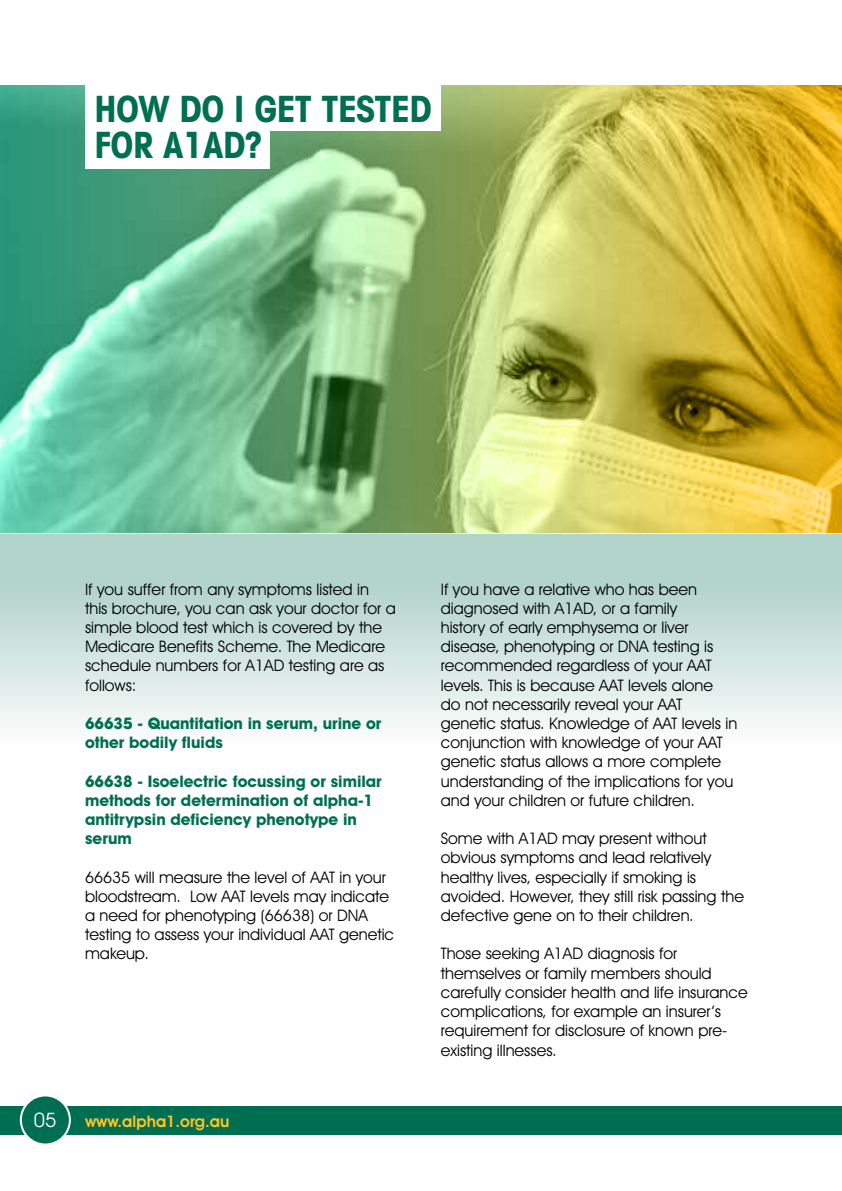
<style>
.page{position:relative;width:842px;height:1191px;background:#fff}
.page>*{position:absolute;margin:0;border:0;box-sizing:border-box;transform-origin:0 0}
.t1{font:700 condensed 36px/36px "Avant Garde IT Cby BT";color:#006f51}
.t2{font:20px "Avant Garde IT Cby BT";color:#fff}
.t3{font:16px/19.2px "Avant Garde IT Cby BT";color:#000}
.t4{font:700 16px/19.2px "Avant Garde IT Cby BT";color:#006f51}
.t5{font:600 16px "Avant Garde IT Cby BT";color:#ffc425}
</style>
<div class="page">
<div style="left:0;top:533px;width:842px;height:214px;background:linear-gradient(to bottom,#a5ccc1,#f8fbfa)"></div>
<img style="left:0;top:85px;width:842px;height:448px">
<div style="left:85px;top:0;width:356px;height:130px;background:#fff"></div>
<div style="left:85px;top:123px;width:184px;height:45px;background:#fff"></div>
<div style="left:0;top:1106px;width:842px;height:28px;background:#006f51"></div>
<div style="left:21px;top:1095px;width:49px;height:49px;background:#006f51;border-radius:50%"></div>
<div style="left:20px;top:1094px;width:51px;height:51px;border:2px solid #fff;border-radius:50%"></div>
<h1 class="t1" style="left:94px;top:91px;width:339px">HOW DO I GET TESTED<br>FOR A1AD?</h1>
<p class="t3" style="left:85px;top:579px;width:312px">If you suffer from any symptoms listed in<br>this brochure, you can ask your doctor for a simple blood test which is covered by the Medicare Benefits Scheme. The Medicare schedule numbers for A1AD testing are as follows:</p>
<p class="t4" style="left:85px;top:713px;width:298px">66635 - Quantitation in serum, urine or other bodily fluids</p>
<p class="t4" style="left:85px;top:771px;width:298px">66638 - Isoelectric focussing or similar methods for determination of alpha-1 antitrypsin deficiency phenotype in serum</p>
<p class="t3" style="left:85px;top:867px;width:311px">66635 will measure the level of AAT in your bloodstream. Low AAT levels may indicate a need for phenotyping (66638) or DNA testing to assess your individual AAT genetic makeup.</p>
<p class="t2" style="left:34px;top:1108px;width:24px">05</p>
<p class="t5" style="left:85px;top:1111px;width:146px">www.alpha1.org.au</p>
<p class="t3" style="left:441px;top:579px;width:298px">If you have a relative who has been diagnosed with A1AD, or a family<br>history of early emphysema or liver disease, phenotyping or DNA testing is recommended regardless of your AAT levels. This is because AAT levels alone<br>do not necessarily reveal your AAT genetic status. Knowledge of AAT levels in conjunction with knowledge of your AAT genetic status allows a more complete understanding of the implications for you and your children or future children.</p>
<p class="t3" style="left:441px;top:829px;width:305px">Some with A1AD may present without obvious symptoms and lead relatively healthy lives, especially if smoking is avoided. However, they still risk passing the defective gene on to their children.</p>
<p class="t3" style="left:441px;top:944px;width:308px">Those seeking A1AD diagnosis for themselves or family members should carefully consider health and life insurance complications, for example an insurer’s requirement for disclosure of known pre&shy;existing illnesses.</p>
</div>
